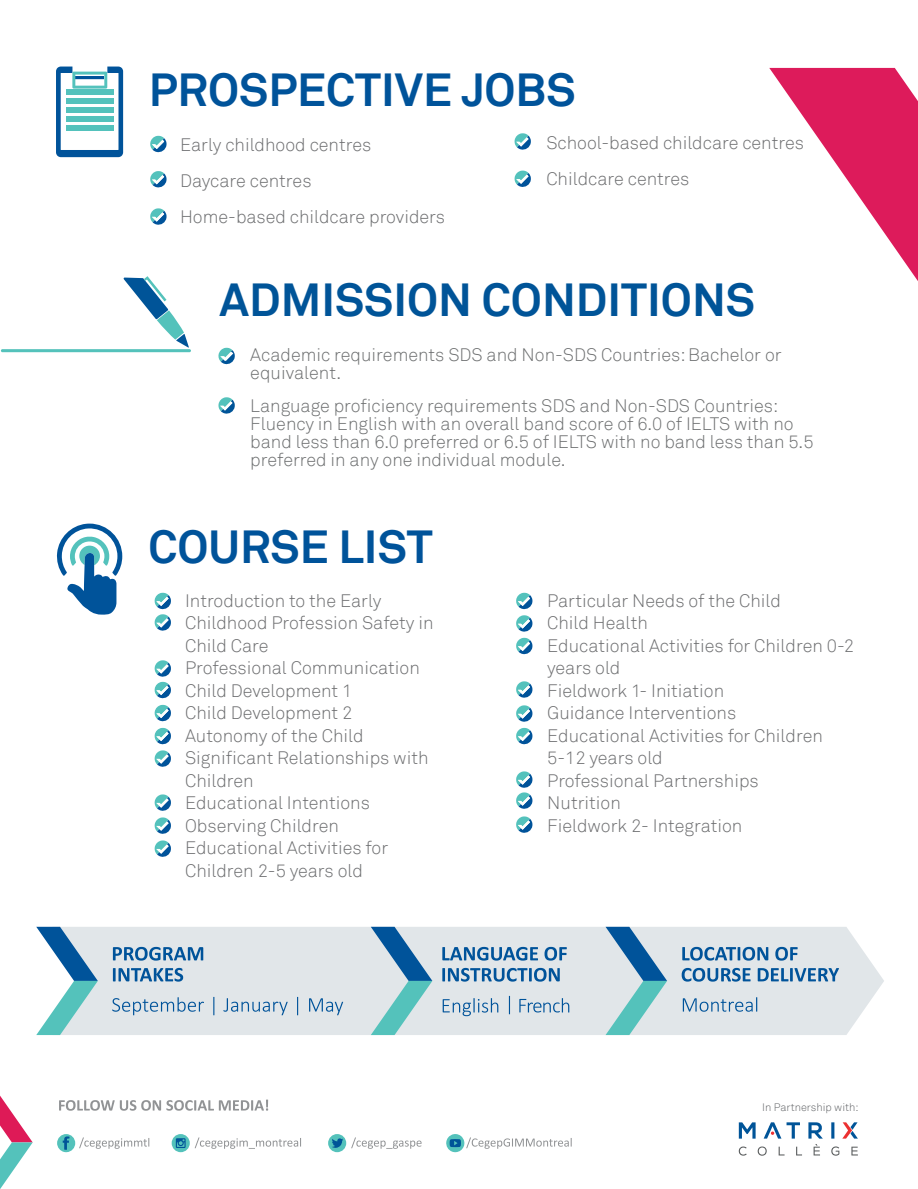
<style>
.page{position:relative;width:918px;height:1189px;background:#fff}
.page>*{position:absolute;margin:0;border:0;box-sizing:border-box;transform-origin:0 0}
.t1{font:700 46.2px "Akkurat";color:#00539a}
.t2{font:700 46.2px "Akkurat";color:#005498}
.t3{font:300 18px/22.5px "Akkurat";color:#6d6e70}
.t4{font:300 18px/18px "Akkurat";color:#6d6f70}
.t5{font:300 10.8px "Akkurat";color:#626467}
</style>
<div class="page">
<div style="left:98px;top:926px;width:786px;height:108px;background:#e1e6e9"></div>
<svg style="left:36px;top:926px;width:62px;height:108px"></svg>
<svg style="left:371px;top:926px;width:61px;height:108px;background:#9ac2d0"></svg>
<svg style="left:606px;top:926px;width:61px;height:108px;background:#9ac2d0"></svg>
<svg style="left:113px;top:946px;width:90px;height:14px"></svg>
<svg style="left:113px;top:967px;width:70px;height:14px"></svg>
<svg style="left:112px;top:996px;width:92px;height:18px;background:#b9cbda"></svg>
<svg style="left:213px;top:996px;width:1px;height:18px"></svg>
<svg style="left:223px;top:997px;width:65px;height:17px"></svg>
<svg style="left:297px;top:996px;width:1px;height:18px"></svg>
<svg style="left:309px;top:997px;width:34px;height:17px"></svg>
<svg style="left:442px;top:946px;width:96px;height:14px"></svg>
<svg style="left:545px;top:946px;width:22px;height:14px"></svg>
<svg style="left:442px;top:967px;width:118px;height:14px;background:#7ea5c6"></svg>
<svg style="left:682px;top:946px;width:86px;height:14px"></svg>
<svg style="left:775px;top:946px;width:23px;height:14px"></svg>
<svg style="left:682px;top:967px;width:69px;height:14px"></svg>
<svg style="left:758px;top:967px;width:81px;height:14px"></svg>
<svg style="left:683px;top:996px;width:74px;height:15px"></svg>
<svg style="left:509px;top:995px;width:1px;height:18px"></svg>
<svg style="left:443px;top:997px;width:55px;height:18px"></svg>
<svg style="left:519px;top:997px;width:50px;height:15px"></svg>
<svg style="left:769px;top:68px;width:149px;height:213px"></svg>
<svg style="left:56px;top:523px;width:66px;height:91px"></svg>
<svg style="left:154px;top:592px;width:17px;height:39px"></svg>
<svg style="left:154px;top:660px;width:17px;height:107px"></svg>
<svg style="left:154px;top:794px;width:17px;height:17px"></svg>
<svg style="left:154px;top:817px;width:17px;height:17px"></svg>
<svg style="left:154px;top:840px;width:17px;height:17px"></svg>
<svg style="left:516px;top:592px;width:16px;height:63px"></svg>
<svg style="left:516px;top:681px;width:16px;height:17px"></svg>
<svg style="left:516px;top:705px;width:16px;height:40px"></svg>
<svg style="left:516px;top:771px;width:16px;height:38px"></svg>
<svg style="left:516px;top:816px;width:16px;height:17px"></svg>
<svg style="left:56px;top:66px;width:67px;height:91px"></svg>
<div style="left:66px;top:90px;width:47px;height:5px;background:#54c2bc"></div>
<div style="left:66px;top:99px;width:47px;height:5px;background:#54c2bc"></div>
<div style="left:66px;top:108px;width:47px;height:5px;background:#54c2bc"></div>
<div style="left:66px;top:117px;width:47px;height:5px;background:#54c2bc"></div>
<div style="left:66px;top:125px;width:47px;height:6px;background:#54c2bc"></div>
<svg style="left:150px;top:136px;width:17px;height:17px"></svg>
<svg style="left:150px;top:171px;width:17px;height:17px"></svg>
<svg style="left:150px;top:208px;width:17px;height:17px"></svg>
<svg style="left:514px;top:133px;width:17px;height:17px"></svg>
<svg style="left:514px;top:170px;width:17px;height:17px"></svg>
<svg style="left:59px;top:1099px;width:209px;height:11px"></svg>
<svg style="left:0;top:1095px;width:33px;height:93px"></svg>
<svg style="left:351px;top:1137px;width:71px;height:11px"></svg>
<svg style="left:195px;top:1137px;width:106px;height:11px"></svg>
<svg style="left:57px;top:1134px;width:92px;height:17px"></svg>
<svg style="left:328px;top:1133px;width:18px;height:18px"></svg>
<svg style="left:332px;top:1137px;width:11px;height:10px"></svg>
<svg style="left:172px;top:1133px;width:18px;height:18px"></svg>
<svg style="left:176px;top:1137px;width:10px;height:10px"></svg>
<svg style="left:446px;top:1134px;width:126px;height:17px"></svg>
<svg style="left:739px;top:1122px;width:17px;height:16px"></svg>
<svg style="left:831px;top:1122px;width:3px;height:16px"></svg>
<svg style="left:758px;top:1146px;width:9px;height:9px"></svg>
<svg style="left:831px;top:1146px;width:8px;height:9px"></svg>
<svg style="left:851px;top:1146px;width:7px;height:9px"></svg>
<svg style="left:842px;top:1122px;width:16px;height:16px"></svg>
<svg style="left:739px;top:1146px;width:8px;height:9px"></svg>
<svg style="left:796px;top:1146px;width:6px;height:9px"></svg>
<svg style="left:779px;top:1146px;width:6px;height:9px"></svg>
<svg style="left:764px;top:1122px;width:17px;height:16px"></svg>
<svg style="left:808px;top:1122px;width:15px;height:33px"></svg>
<svg style="left:787px;top:1122px;width:13px;height:16px"></svg>
<svg style="left:124px;top:276px;width:65px;height:71px"></svg>
<hr style="left:1px;top:349px;width:190px;height:3px;background:#54c2bb;border-radius:2px">
<svg style="left:218px;top:347px;width:17px;height:18px"></svg>
<svg style="left:218px;top:397px;width:17px;height:17px"></svg>
<h1 class="t1" style="left:149px;top:61px;width:428px">PROSPECTIVE JOBS</h1>
<p class="t3" style="left:546px;top:125px;width:259px;line-height:36px">School-based childcare centres<br>Childcare centres</p>
<p class="t3" style="left:180px;top:127px;width:267px;line-height:36px">Early childhood centres<br>Daycare centres<br>Home-based childcare providers</p>
<h1 class="t2" style="left:220px;top:270px;width:537px">ADMISSION CONDITIONS</h1>
<p class="t4" style="left:250px;top:345px;width:533px">Academic requirements SDS and Non-SDS Countries: Bachelor or equivalent.</p>
<p class="t4" style="left:250px;top:396px;width:565px">Language proficiency requirements SDS and Non-SDS Countries:<br>Fluency in English with an overall band score of 6.0 of IELTS with no band less than 6.0 preferred or 6.5 of IELTS with no band less than 5.5 preferred in any one individual module.</p>
<h1 class="t1" style="left:148px;top:517px;width:286px">COURSE LIST</h1>
<p class="t3" style="left:185px;top:589px;width:250px">Introduction to the Early<br>Childhood Profession Safety in<br>Child Care<br>Professional Communication<br>Child Development 1<br>Child Development 2<br>Autonomy of the Child<br>Significant Relationships with<br>Children<br>Educational Intentions<br>Observing Children<br>Educational Activities for<br>Children 2-5 years old</p>
<p class="t3" style="left:547px;top:589px;width:308px">Particular Needs of the Child<br>Child Health<br>Educational Activities for Children 0-2 years old<br>Fieldwork 1- Initiation<br>Guidance Interventions<br>Educational Activities for Children<br>5-12 years old<br>Professional Partnerships<br>Nutrition<br>Fieldwork 2- Integration</p>
<p class="t5" style="left:762px;top:1099px;width:98px">In Partnership with:</p>
</div>
